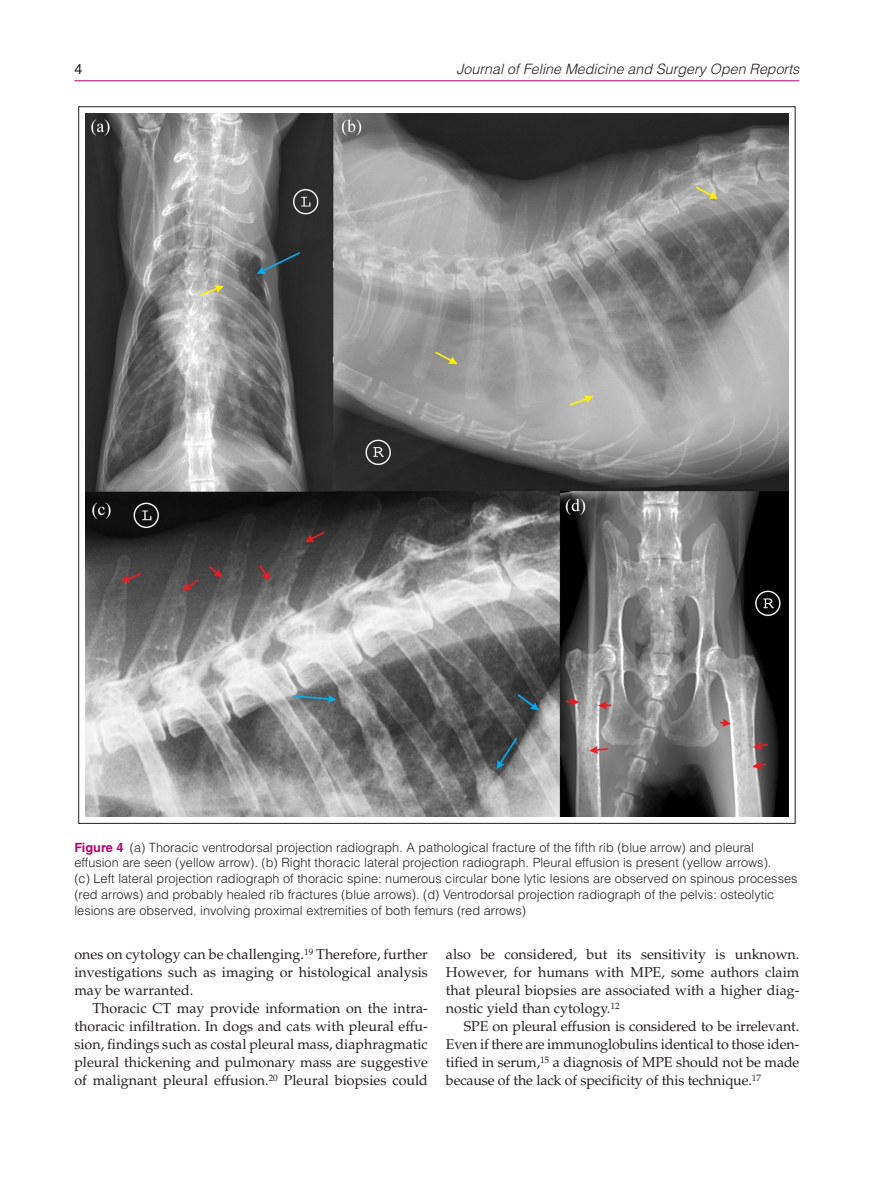
<style>
.page{position:relative;width:893px;height:1191px;background:#fff}
.page>*{position:absolute;margin:0;border:0;box-sizing:border-box;transform-origin:0 0}
.t1{font:14.25px/18px "Palatino LT Std";color:#231f20;text-align:justify}
.t2{font:italic 300 14.25px "Helvetica LT Std";color:#231f20}
.t3{font:14.25px "Helvetica LT Std";color:#231f20}
.t4{font:300 12.75px/15.8px "Helvetica LT Std";color:#231f20}
.s1{font-weight:700;color:#b6036c}
</style>
<div class="page">
<hr style="left:74px;top:80px;width:725px;height:1px;background:#b6036c">
<img style="left:86px;top:114px;width:702px;height:702px">
<p class="t3" style="left:74px;top:61px;width:9px">4</p>
<p class="t2" style="left:456px;top:60px;width:344px">Journal of Feline Medicine and Surgery Open Reports</p>
<p class="t4" style="left:74px;top:839px;width:725px"><span class="s1">Figure 4</span> (a) Thoracic ventrodorsal projection radiograph. A pathological fracture of the fifth rib (blue arrow) and pleural effusion are seen (yellow arrow). (b) Right thoracic lateral projection radiograph. Pleural effusion is present (yellow arrows).<br>(c) Left lateral projection radiograph of thoracic spine: numerous circular bone lytic lesions are observed on spinous processes (red arrows) and probably healed rib fractures (blue arrows). (d) Ventrodorsal projection radiograph of the pelvis: osteolytic lesions are observed, involving proximal extremities of both femurs (red arrows)</p>
<p class="t1" style="left:74px;top:945px;width:355px">ones on cytology can be challenging.<sup>19</sup> Therefore, further investigations such as imaging or histological analysis may be warranted.</p>
<p class="t1" style="left:74px;top:999px;width:355px;text-indent:18px">Thoracic CT may provide information on the intra&shy;thoracic infiltration. In dogs and cats with pleural effu&shy;sion, findings such as costal pleural mass, diaphragmatic pleural thickening and pulmonary mass are suggestive of malignant pleural effusion.<sup>20</sup> Pleural biopsies could</p>
<p class="t1" style="left:446px;top:945px;width:355px">also be considered, but its sensitivity is unknown.<br>However, for humans with MPE, some authors claim that pleural biopsies are associated with a higher diag&shy;nostic yield than cytology.<sup>12</sup></p>
<p class="t1" style="left:446px;top:1017px;width:355px;text-indent:18px">SPE on pleural effusion is considered to be irrelevant.<br>Even if there are immunoglobulins identical to those iden&shy;tified in serum,<sup>15</sup> a diagnosis of MPE should not be made because of the lack of specificity of this technique.<sup>17</sup></p>
</div>
